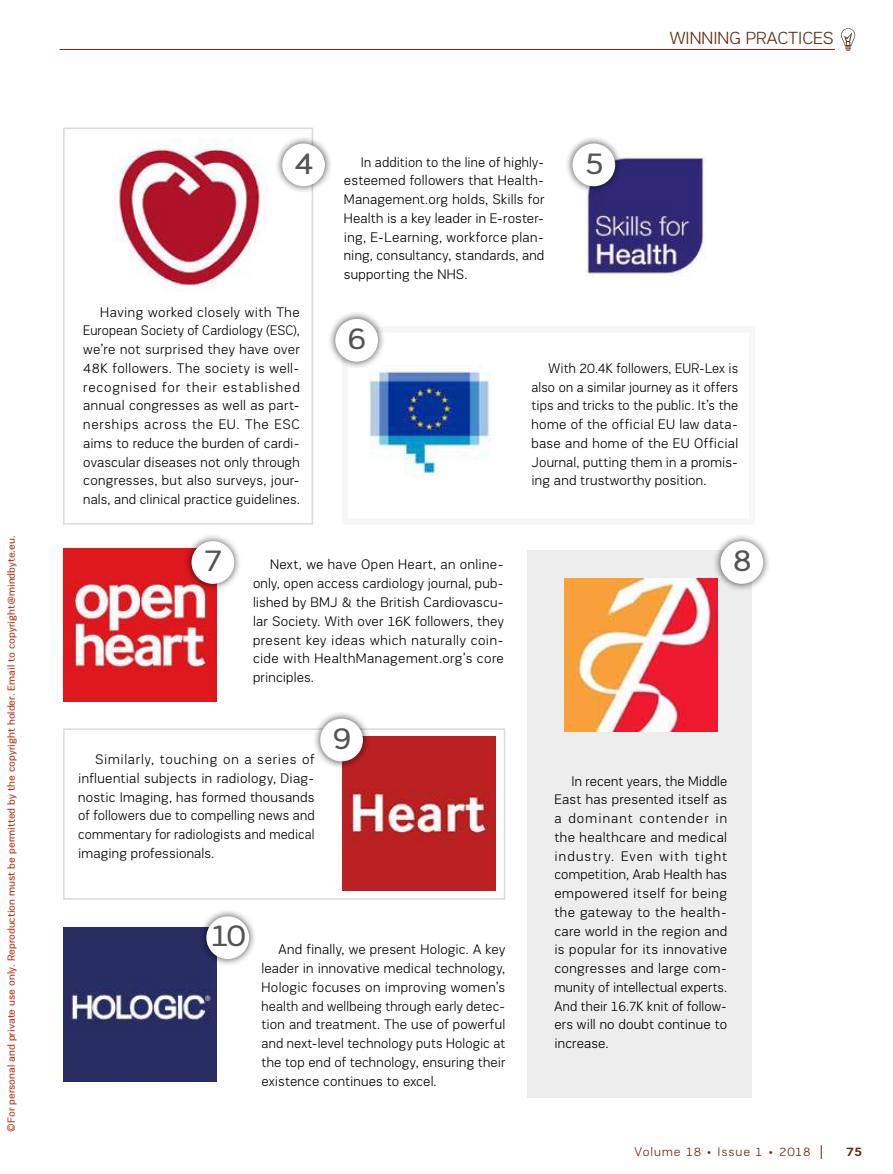
<style>
.page{position:relative;width:893px;height:1174px;background:#fff}
.page>*{position:absolute;margin:0;border:0;box-sizing:border-box;transform-origin:0 0}
.t1{font:31.5px "PRC Fidelity";color:#555454}
.t2{font:300 18px "PRC Fidelity";color:#622b10}
.t3{font:300 14.25px/18.8px "PRC Fidelity";letter-spacing:.015em;color:#000;text-align:justify}
.t4{font:300 14.25px/18.8px "PRC Fidelity";letter-spacing:.015em;color:#000;text-align:justify;scale:.95 1}
.t5{font:300 14.25px/18.8px "PRC Fidelity";letter-spacing:.015em;color:#000;text-align:justify;scale:.93 1}
.t6{font:300 14.25px/18.8px "PRC Fidelity";letter-spacing:.015em;color:#000;text-align:justify;scale:.94 1}
.t7{font:300 12.75px "PRC Fidelity";letter-spacing:.065em;color:#622b10}
.t8{font:700 12.75px "PRC Fidelity";color:#622b10}
.t9{font:10.5px "PRC Fidelity";color:#b8290c}
</style>
<div class="page">
<svg style="left:841px;top:28px;width:14px;height:23px"></svg>
<hr style="left:60px;top:49px;width:775px;height:1px;background:#622b10">
<svg style="left:821px;top:1145px;width:1px;height:14px"></svg>
<img style="left:112px;top:138px;width:153px;height:151px">
<div style="left:63px;top:728px;width:442px;height:171px;border:2px solid #dadada"></div>
<div style="left:528px;top:550px;width:224px;height:547px;background:#ededed"></div>
<div style="left:63px;top:128px;width:250px;height:396px;border:2px solid #dadada"></div>
<img style="left:564px;top:578px;width:153px;height:153px">
<img style="left:369px;top:371px;width:122px;height:106px">
<img style="left:342px;top:737px;width:153px;height:153px">
<img style="left:63px;top:928px;width:153px;height:153px">
<img style="left:63px;top:549px;width:153px;height:153px">
<img style="left:585px;top:155px;width:122px;height:122px">
<div style="left:274px;top:136px;width:59px;height:58px;background:#000;opacity:.75"></div>
<div style="left:282px;top:143px;width:43px;height:43px;background:#fff;border-radius:50%"></div>
<div style="left:565px;top:136px;width:58px;height:58px;background:#000;opacity:.75"></div>
<div style="left:572px;top:143px;width:43px;height:43px;background:#fff;border-radius:50%"></div>
<div style="left:328px;top:311px;width:58px;height:58px;background:#000;opacity:.75"></div>
<div style="left:335px;top:319px;width:43px;height:43px;background:#fff;border-radius:50%"></div>
<div style="left:184px;top:533px;width:58px;height:59px;background:#000;opacity:.75"></div>
<div style="left:192px;top:541px;width:42px;height:43px;background:#fff;border-radius:50%"></div>
<div style="left:713px;top:533px;width:58px;height:59px;background:#000;opacity:.75"></div>
<div style="left:720px;top:541px;width:43px;height:43px;background:#fff;border-radius:50%"></div>
<div style="left:312px;top:711px;width:59px;height:58px;background:#000;opacity:.75"></div>
<div style="left:320px;top:718px;width:43px;height:43px;background:#fff;border-radius:50%"></div>
<div style="left:199px;top:908px;width:58px;height:59px;background:#000;opacity:.75"></div>
<div style="left:206px;top:916px;width:43px;height:43px;background:#fff;border-radius:50%"></div>
<p class="t9" style="left:5px;top:1131px;width:597px;rotate:-90deg">©For personal and private use only. Reproduction must be permitted by the copyright holder. Email to copyright@mindbyte.eu.</p>
<h1 class="t1" style="left:294px;top:145px;width:21px">4</h1>
<h1 class="t1" style="left:585px;top:145px;width:21px">5</h1>
<p class="t6" style="left:344px;top:152px;width:215px;text-indent:17px">I n addition to the line of highly&shy;esteemed followers that Health-Management.org holds, Skills for Health is a key leader in E-roster&shy;ing, E-Learning, workforce plan&shy;ning, consultancy, standards, and supporting the NHS</p>
<p class="t3" style="left:464px;top:265px;width:5px">.</p>
<p class="t2" style="left:670px;top:28px;width:26px">WINNING</p>
<p class="t2" style="left:746px;top:28px;width:78px">PRACTI CES</p>
<p class="t3" style="left:83px;top:302px;width:218px;text-indent:17px">Having worked closely with The European Society of Cardiology (ESC), we’re not surprised they have over 48K followers. The society is well&shy;recognised for their established annual congresses as well as part&shy;nerships across the EU. The ESC aims to reduce the burden of cardi&shy;ovascular diseases not only through congresses, but also surveys, jour&shy;nals, and clinical practice guidelines.</p>
<h1 class="t1" style="left:348px;top:321px;width:21px">6</h1>
<p class="t5" style="left:531px;top:359px;width:224px;text-indent:17px">With 20.4K followers, EUR-Lex is also on a similar journey as it offers tips and tricks to the public. It’s the home of the official EU law data&shy;base and home of the EU Official Journal, putting them in a promis&shy;ing and trustworthy position.</p>
<h1 class="t1" style="left:204px;top:543px;width:21px">7</h1>
<h1 class="t1" style="left:733px;top:543px;width:21px">8</h1>
<p class="t3" style="left:253px;top:555px;width:252px;text-indent:17px">Next, we have Open Heart, an online&shy;only, open access cardiology journal, pub&shy;lished by BMJ &amp; the British Cardiovascu&shy;lar Society. With over 16K followers, they present key ideas which naturally coin&shy;cide with HealthManagement.org’s core principles.</p>
<p class="t3" style="left:78px;top:750px;width:238px;text-indent:17px">Similarly, touching on a series of influential subjects in radiology, Diag&shy;nostic I maging, has formed thousands of followers due to compelling news and commentary for radiologists and medical imaging professionals.</p>
<h1 class="t1" style="left:333px;top:720px;width:21px">9</h1>
<h1 class="t1" style="left:210px;top:918px;width:37px">10</h1>
<p class="t3" style="left:262px;top:940px;width:245px;text-indent:17px">And finally, we present Hologic. A key leader in innovative medical technology, Hologic focuses on improving women’s health and wellbeing through early detec&shy;tion and treatment. The use of powerful and next-level technology puts Hologic at the top end of technology, ensuring their existence continues to excel.</p>
<p class="t4" style="left:554px;top:771px;width:183px;text-indent:17px">I n recent years, the Middle East has presented itself as a dominant contender in the healthcare and medical industry. Even with tight competition, Arab Health has empowered itself for being the gateway to the health&shy;care world in the region and is popular for its innovative congresses and large com&shy;munity of intellectual experts.<br>And their 16.7K knit of follow&shy;ers will no doubt continue to increase.</p>
<p class="t7" style="left:635px;top:1144px;width:178px">Volume 18 • Issue 1 • 2018</p>
<p class="t8" style="left:846px;top:1144px;width:17px">75</p>
</div>
